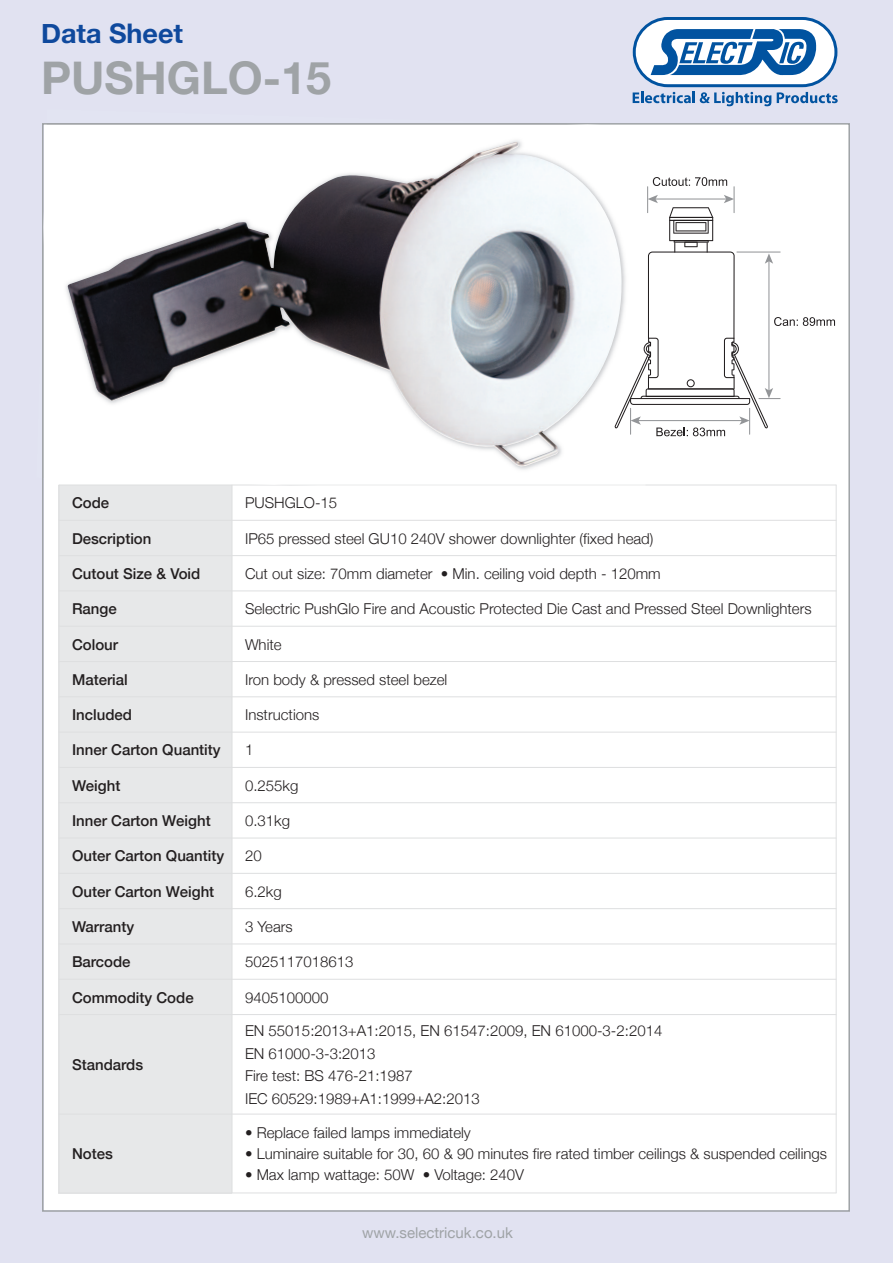
<style>
.page{position:relative;width:893px;height:1263px;background:#e1e2f1}
.page>*{position:absolute;margin:0;border:0;box-sizing:border-box;transform-origin:0 0}
.t1{font:700 45px "Helvetica Neue";color:#9fa3a6}
.t2{font:700 27px "Helvetica Neue";color:#0f499d}
.t3{font:300 15px/22.5px "Helvetica Neue";color:#231f20}
.t4{font:500 15px "Helvetica Neue";color:#231f20}
.t5{font:15px "Helvetica Neue";color:#9fa3a6}
</style>
<div class="page">
<div style="left:44px;top:125px;width:804px;height:1085px;background:#fff"></div>
<svg style="left:633px;top:17px;width:205px;height:89px"></svg>
<div style="left:59px;top:485px;width:173px;height:35px;background:#e7e8e9"></div>
<div style="left:59px;top:520px;width:173px;height:36px;background:#e7e8e9"></div>
<div style="left:59px;top:556px;width:173px;height:35px;background:#e7e8e9"></div>
<div style="left:59px;top:591px;width:173px;height:35px;background:#e7e8e9"></div>
<div style="left:59px;top:626px;width:173px;height:35px;background:#e7e8e9"></div>
<div style="left:59px;top:661px;width:173px;height:36px;background:#e7e8e9"></div>
<div style="left:59px;top:697px;width:173px;height:35px;background:#e7e8e9"></div>
<div style="left:59px;top:732px;width:173px;height:35px;background:#e7e8e9"></div>
<div style="left:59px;top:767px;width:173px;height:36px;background:#e7e8e9"></div>
<div style="left:59px;top:803px;width:173px;height:35px;background:#e7e8e9"></div>
<div style="left:59px;top:838px;width:173px;height:35px;background:#e7e8e9"></div>
<div style="left:59px;top:873px;width:173px;height:36px;background:#e7e8e9"></div>
<div style="left:59px;top:909px;width:173px;height:35px;background:#e7e8e9"></div>
<div style="left:59px;top:944px;width:173px;height:35px;background:#e7e8e9"></div>
<div style="left:59px;top:979px;width:173px;height:35px;background:#e7e8e9"></div>
<div style="left:59px;top:1014px;width:173px;height:100px;background:#e7e8e9"></div>
<div style="left:59px;top:1114px;width:173px;height:79px;background:#e7e8e9"></div>
<hr style="left:59px;top:485px;width:1px;height:708px;background:#dedfe0">
<hr style="left:232px;top:485px;width:1px;height:708px;background:#dedfe0">
<hr style="left:836px;top:485px;width:1px;height:708px;background:#dedfe0">
<hr style="left:59px;top:485px;width:777px;height:1px;background:#dedfe0">
<hr style="left:59px;top:520px;width:777px;height:1px;background:#dedfe0">
<hr style="left:59px;top:555px;width:777px;height:1px;background:#dedfe0">
<hr style="left:59px;top:591px;width:777px;height:1px;background:#dedfe0">
<hr style="left:59px;top:626px;width:777px;height:1px;background:#dedfe0">
<hr style="left:59px;top:661px;width:777px;height:1px;background:#dedfe0">
<hr style="left:59px;top:696px;width:777px;height:1px;background:#dedfe0">
<hr style="left:59px;top:732px;width:777px;height:1px;background:#dedfe0">
<hr style="left:59px;top:767px;width:777px;height:1px;background:#dedfe0">
<hr style="left:59px;top:802px;width:777px;height:1px;background:#dedfe0">
<hr style="left:59px;top:838px;width:777px;height:1px;background:#dedfe0">
<hr style="left:59px;top:873px;width:777px;height:1px;background:#dedfe0">
<hr style="left:59px;top:908px;width:777px;height:1px;background:#dedfe0">
<hr style="left:59px;top:944px;width:777px;height:1px;background:#dedfe0">
<hr style="left:59px;top:979px;width:777px;height:1px;background:#dedfe0">
<hr style="left:59px;top:1014px;width:777px;height:1px;background:#dedfe0">
<hr style="left:59px;top:1114px;width:777px;height:1px;background:#dedfe0">
<hr style="left:59px;top:1193px;width:777px;height:1px;background:#dedfe0">
<img style="left:42px;top:227px;width:2px;height:251px">
<img style="left:275px;top:485px;width:370px;height:1px">
<img style="left:67px;top:141px;width:548px;height:327px">
<svg style="left:615px;top:177px;width:220px;height:259px"></svg>
<h2 class="t2" style="left:41px;top:17px;width:144px">Data Sheet</h2>
<h1 class="t1" style="left:41px;top:50px;width:292px">PUSHGLO-15</h1>
<p class="t4" style="left:72px;top:494px;width:39px">Code</p>
<p class="t3" style="left:245px;top:491px;width:94px">PUSHGLO-15</p>
<p class="t4" style="left:72px;top:529px;width:81px">Description</p>
<p class="t3" style="left:245px;top:527px;width:410px">IP65 pressed steel GU10 240V shower downlighter (fixed head)</p>
<p class="t4" style="left:72px;top:564px;width:130px">Cutout Size &amp; Void</p>
<p class="t3" style="left:245px;top:562px;width:417px">Cut out size: 70mm diameter • Min. ceiling void depth - 120mm</p>
<p class="t4" style="left:72px;top:600px;width:46px">Range</p>
<p class="t3" style="left:245px;top:597px;width:568px">Selectric PushGlo Fire and Acoustic Protected Die Cast and Pressed Steel Downlighters</p>
<p class="t4" style="left:72px;top:635px;width:48px">Colour</p>
<p class="t3" style="left:245px;top:633px;width:38px">White</p>
<p class="t4" style="left:72px;top:670px;width:57px">Material</p>
<p class="t3" style="left:245px;top:668px;width:204px">Iron body &amp; pressed steel bezel</p>
<p class="t4" style="left:72px;top:705px;width:62px">Included</p>
<p class="t3" style="left:245px;top:703px;width:76px">Instructions</p>
<p class="t4" style="left:72px;top:741px;width:150px">Inner Carton Quantity</p>
<p class="t3" style="left:245px;top:738px;width:10px">1</p>
<p class="t4" style="left:72px;top:776px;width:50px">Weight</p>
<p class="t3" style="left:245px;top:774px;width:55px">0.255kg</p>
<p class="t4" style="left:72px;top:811px;width:140px">Inner Carton Weight</p>
<p class="t3" style="left:245px;top:809px;width:47px">0.31kg</p>
<p class="t4" style="left:72px;top:847px;width:154px">Outer Carton Quantity</p>
<p class="t3" style="left:245px;top:844px;width:18px">20</p>
<p class="t4" style="left:72px;top:882px;width:144px">Outer Carton Weight</p>
<p class="t3" style="left:245px;top:880px;width:38px">6.2kg</p>
<p class="t4" style="left:72px;top:917px;width:64px">Warranty</p>
<p class="t3" style="left:245px;top:915px;width:49px">3 Years</p>
<p class="t4" style="left:72px;top:953px;width:60px">Barcode</p>
<p class="t3" style="left:245px;top:950px;width:110px">5025117018613</p>
<p class="t4" style="left:72px;top:988px;width:123px">Commodity Code</p>
<p class="t3" style="left:245px;top:986px;width:85px">9405100000</p>
<p class="t4" style="left:72px;top:1055px;width:73px">Standards</p>
<p class="t4" style="left:72px;top:1144px;width:42px">Notes</p>
<p class="t3" style="left:245px;top:1019px;width:419px">EN 55015:2013+A1:2015, EN 61547:2009, EN 61000-3-2:2014<br>EN 61000-3-3:2013<br>Fire test: BS 476-21:1987<br>IEC 60529:1989+A1:1999+A2:2013</p>
<p class="t3" style="left:245px;top:1121px;width:227px">• Replace failed lamps immediately</p>
<p class="t3" style="left:245px;top:1142px;width:584px">• Luminaire suitable for 30, 60 &amp; 90 minutes fire rated timber ceilings &amp; suspended ceilings</p>
<p class="t3" style="left:245px;top:1163px;width:281px">• Max lamp wattage: 50W • Voltage: 240V</p>
<p class="t5" style="left:362px;top:1224px;width:152px">www.selectricuk.co.uk</p>
</div>
